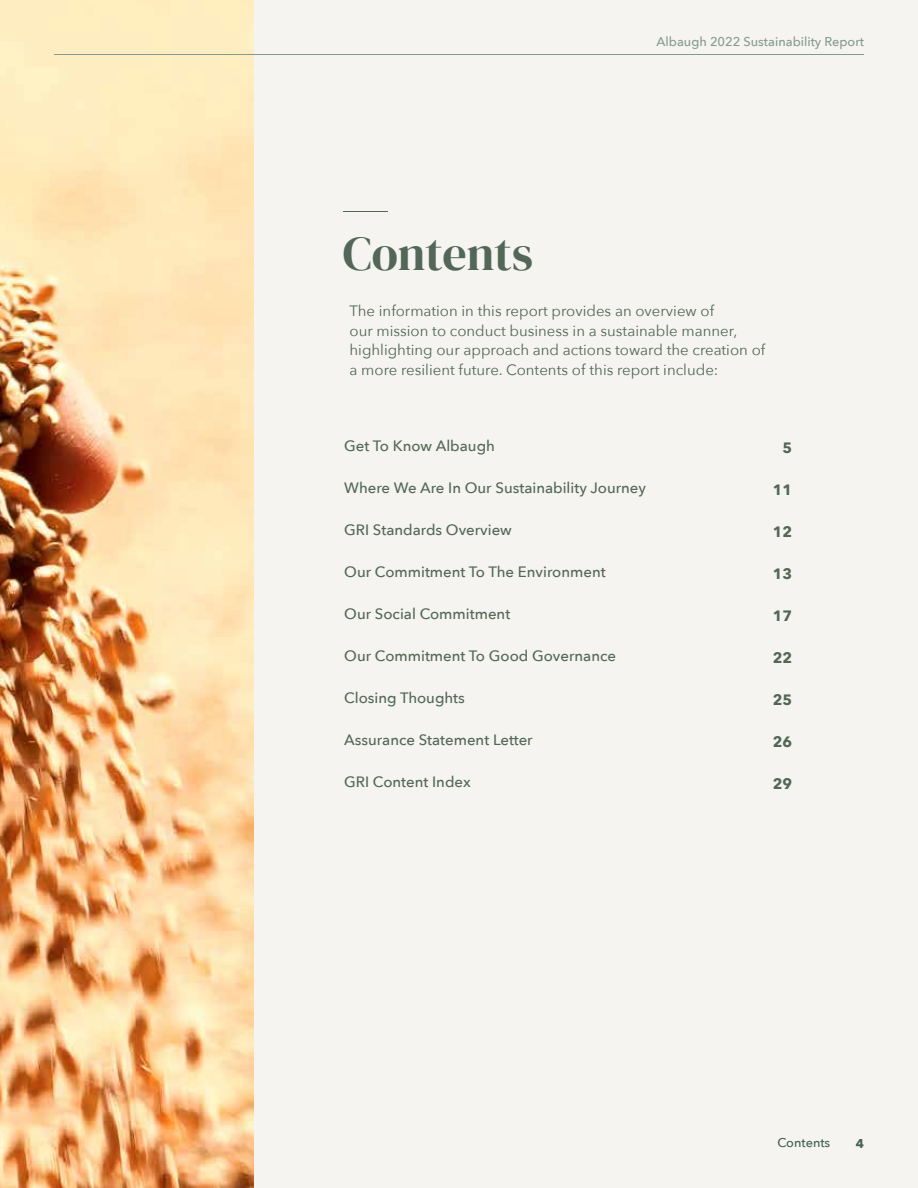
<style>
.page{position:relative;width:918px;height:1188px;background:#f5f4f0}
.page>*{position:absolute;margin:0;border:0;box-sizing:border-box;transform-origin:0 0}
.t1{font:48px "DM Serif Display";color:#536758}
.t2{font:500 15px "Avenir Next";color:#536758}
.t3{font:15px/19.5px "Avenir Next";color:#536758}
.t4{font:700 15px "Avenir Next";color:#536758}
.t5{font:500 12.75px "Avenir Next";color:#859b91}
.t6{font:500 12.75px "Avenir Next";color:#426053}
.t7{font:700 12.75px "Avenir Next";color:#426053}
</style>
<div class="page">
<img style="left:0;top:0;width:254px;height:1188px">
<hr style="left:54px;top:55px;width:810px;height:1px;background:#859b91">
<hr style="left:343px;top:211px;width:45px;height:1px;background:#536758">
<h1 class="t1" style="left:343px;top:226px;width:192px">Contents</h1>
<p class="t5" style="left:657px;top:31px;width:209px">Albaugh 2022 Sustainability Report</p>
<p class="t3" style="left:350px;top:301px;width:417px">The information in this report provides an overview of<br>our mission to conduct business in a sustainable manner, highlighting our approach and actions toward the creation of a more resilient future. Contents of this report include:</p>
<p class="t2" style="left:344px;top:433px;width:152px">Get To Know Albaugh</p>
<p class="t2" style="left:344px;top:475px;width:303px">Where We Are In Our Sustainability Journey</p>
<p class="t2" style="left:344px;top:517px;width:169px">GRI Standards Overview</p>
<p class="t2" style="left:344px;top:559px;width:263px">Our Commitment To The Environment</p>
<p class="t2" style="left:344px;top:601px;width:167px">Our Social Commitment</p>
<p class="t2" style="left:344px;top:643px;width:273px">Our Commitment To Good Governance</p>
<p class="t2" style="left:344px;top:685px;width:122px">Closing Thoughts</p>
<p class="t2" style="left:344px;top:727px;width:190px">Assurance Statement Letter</p>
<p class="t2" style="left:344px;top:769px;width:128px">GRI Content Index</p>
<p class="t4" style="left:782px;top:435px;width:11px">5</p>
<p class="t4" style="left:773px;top:477px;width:21px">11</p>
<p class="t4" style="left:773px;top:519px;width:21px">12</p>
<p class="t4" style="left:773px;top:561px;width:21px">13</p>
<p class="t4" style="left:773px;top:603px;width:21px">17</p>
<p class="t4" style="left:773px;top:645px;width:21px">22</p>
<p class="t4" style="left:773px;top:687px;width:21px">25</p>
<p class="t4" style="left:773px;top:729px;width:21px">26</p>
<p class="t4" style="left:773px;top:771px;width:21px">29</p>
<p class="t6" style="left:777px;top:1131px;width:54px">Contents</p>
<p class="t7" style="left:856px;top:1132px;width:10px">4</p>
</div>
